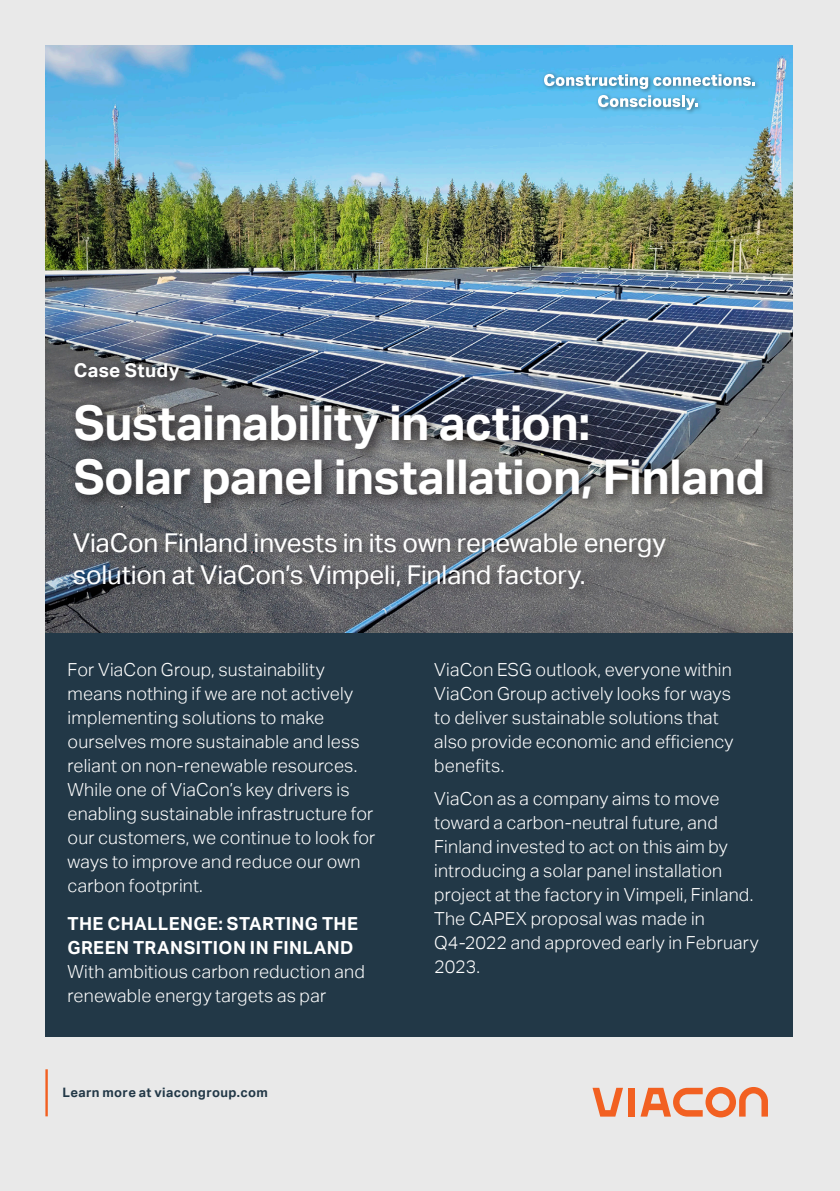
<style>
.page{position:relative;width:840px;height:1191px;background:#fff}
.page>*{position:absolute;margin:0;border:0;box-sizing:border-box;transform-origin:0 0}
.t1{font:700 48px/54px "Aktiv Grotesk";letter-spacing:-.015em;color:#fff}
.Ingress_regula-_Regular{font:26px/32px "Aktiv Grotesk";letter-spacing:-.005em;color:#fff}
.t2{font:700 19px "Aktiv Grotesk";letter-spacing:.02em;color:#fff}
.Body{font:300 18px/24px "Aktiv Grotesk";letter-spacing:.01em;color:#fff}
.Subheading_1_-_Edit__NO_CAPS_for_Brand_n{font:700 18px/24px "Aktiv Grotesk";letter-spacing:.02em;color:#fff}
.Orange_tag_copy{font:700 13px "Aktiv Grotesk";letter-spacing:.025em;color:#223847}
.s1{color:#223847}
</style>
<div class="page">
<div style="left:0;top:0;width:839px;height:1191px;background:#e9e9e9"></div>
<div style="left:45px;top:629px;width:747px;height:407px;background:#223847"></div>
<div style="left:628px;top:1087px;width:6px;height:29px;background:#f26021"></div>
<svg style="left:592px;top:1087px;width:30px;height:29px"></svg>
<svg style="left:640px;top:1087px;width:127px;height:30px"></svg>
<hr style="left:45px;top:1069px;width:3px;height:47px;background:#f26021">
<img style="left:45px;top:45px;width:747px;height:587px">
<div style="left:68px;top:357px;width:709px;height:161px;background:#231f20;opacity:.5"></div>
<div style="left:69px;top:397px;width:708px;height:121px;background:#231f20;opacity:.5"></div>
<div style="left:68px;top:357px;width:125px;height:38px;background:#231f20;opacity:.5"></div>
<div style="left:67px;top:526px;width:612px;height:77px;background:#231f20;opacity:.5"></div>
<div style="left:541px;top:72px;width:218px;height:43px;background:#231f20;opacity:.5"></div>
<svg style="left:543px;top:74px;width:211px;height:15px"></svg>
<svg style="left:597px;top:95px;width:100px;height:15px"></svg>
<p class="t2" style="left:74px;top:359px;width:107px">Case Study</p>
<p class="t1" style="left:74px;top:396px;width:692px">Sustainability in action:<br>Solar panel installation, Finland</p>
<p class="Ingress_regula-_Regular" style="left:73px;top:527px;width:594px">ViaCon Finland invests in its own renewable energy solution at ViaCon’s Vimpeli, Finland factory.</p>
<p class="Body" style="left:67px;top:658px;width:309px">For ViaCon Group, sustainability means nothing if we are not actively implementing solutions to make ourselves more sustainable and less reliant on non-renewable resources.<br>While one of ViaCon’s key drivers is enabling sustainable infrastructure for our customers, we continue to look for ways to improve and reduce our own carbon footprint.</p>
<p class="Subheading_1_-_Edit__NO_CAPS_for_Brand_n" style="left:67px;top:912px;width:292px">THE CHALLENGE: STARTING THE<br>GREEN TRANSITION IN FINLAND</p>
<p class="Body" style="left:67px;top:960px;width:316px">With ambitious carbon reduction and renewable energy targets as par<span class="s1">t of the</span></p>
<p class="Orange_tag_copy" style="left:62px;top:1085px;width:207px">Learn more at viacongroup.com</p>
<p class="Body" style="left:434px;top:658px;width:301px">ViaCon ESG outlook, everyone within<br>ViaCon Group actively looks for ways to deliver sustainable solutions that also provide economic and efficiency benefits.</p>
<p class="Body" style="left:434px;top:786px;width:326px">ViaCon as a company aims to move toward a carbon-neutral future, and<br>Finland invested to act on this aim by introducing a solar panel installation project at the factory in Vimpeli, Finland.<br>The CAPEX proposal was made in<br>Q4-2022 and approved early in February<br>2023.</p>
</div>
